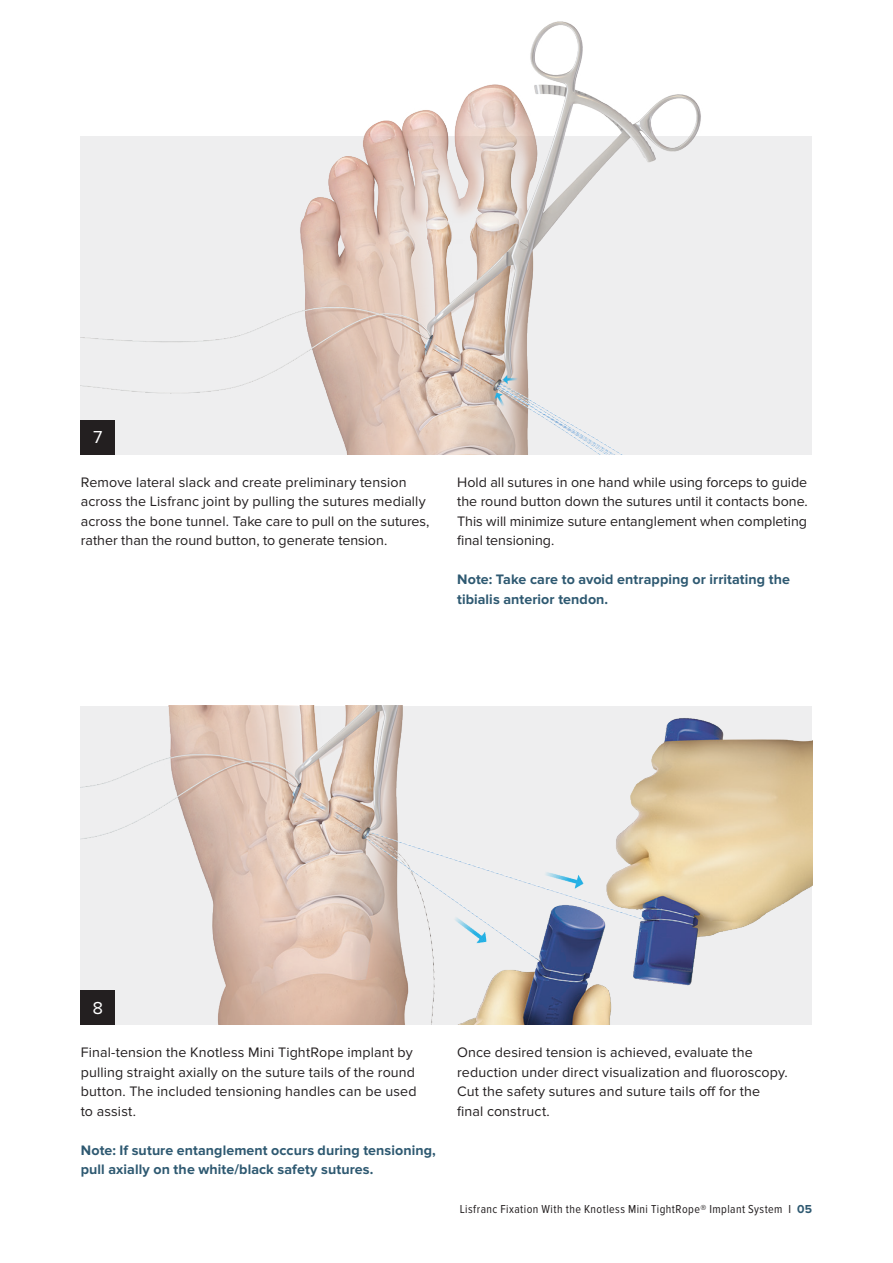
<style>
.page{position:relative;width:893px;height:1263px;background:#fff}
.page>*{position:absolute;margin:0;border:0;box-sizing:border-box;transform-origin:0 0}
._07_Running_Text{font:18px "Proxima Nova";color:#fff}
._07_Running_Text-2{font:14.25px/19.5px "Proxima Nova";letter-spacing:.01em;color:#231f20}
._07_Running_Text-3{font:700 14.25px/19.5px "Proxima Nova";letter-spacing:.005em;color:#2e5971}
.t1{font:12px "Proxima Nova Cond";letter-spacing:.035em;color:#231f20}
.s1{font-family:"Proxima Nova";font-weight:700;color:#2e5971}
</style>
<div class="page">
<img style="left:81px;top:706px;width:731px;height:319px">
<img style="left:81px;top:21px;width:731px;height:433px">
<div style="left:81px;top:420px;width:34px;height:34px;background:#231f20"></div>
<div style="left:81px;top:991px;width:34px;height:34px;background:#231f20"></div>
<p class="_07_Running_Text" style="left:92px;top:427px;width:12px">7</p>
<p class="_07_Running_Text-2" style="left:81px;top:473px;width:350px">Remove lateral slack and create preliminary tension across the Lisfranc joint by pulling the sutures medially across the bone tunnel. Take care to pull on the sutures, rather than the round button, to generate tension.</p>
<p class="_07_Running_Text-2" style="left:457px;top:473px;width:352px;text-align:justify">Hold all sutures in one hand while using forceps to guide the round button down the sutures until it contacts bone.<br>This will minimize suture entanglement when completing final tensioning.</p>
<p class="_07_Running_Text-3" style="left:457px;top:570px;width:335px">Note: Take care to avoid entrapping or irritating the tibialis anterior tendon.</p>
<p class="_07_Running_Text" style="left:92px;top:997px;width:12px">8</p>
<p class="_07_Running_Text-2" style="left:81px;top:1043px;width:337px">Final-tension the Knotless Mini TightRope implant by pulling straight axially on the suture tails of the round button. The included tensioning handles can be used to assist.</p>
<p class="_07_Running_Text-3" style="left:81px;top:1141px;width:357px">Note: If suture entanglement occurs during tensioning, pull axially on the white/black safety sutures.</p>
<p class="_07_Running_Text-2" style="left:457px;top:1043px;width:332px">Once desired tension is achieved, evaluate the reduction under direct visualization and fluoroscopy.<br>Cut the safety sutures and suture tails off for the final construct.</p>
<p class="t1" style="left:460px;top:1202px;width:354px">Lisfranc Fixation With the Knotless Mini TightRope® Implant System I <span class="s1">05</span></p>
</div>
